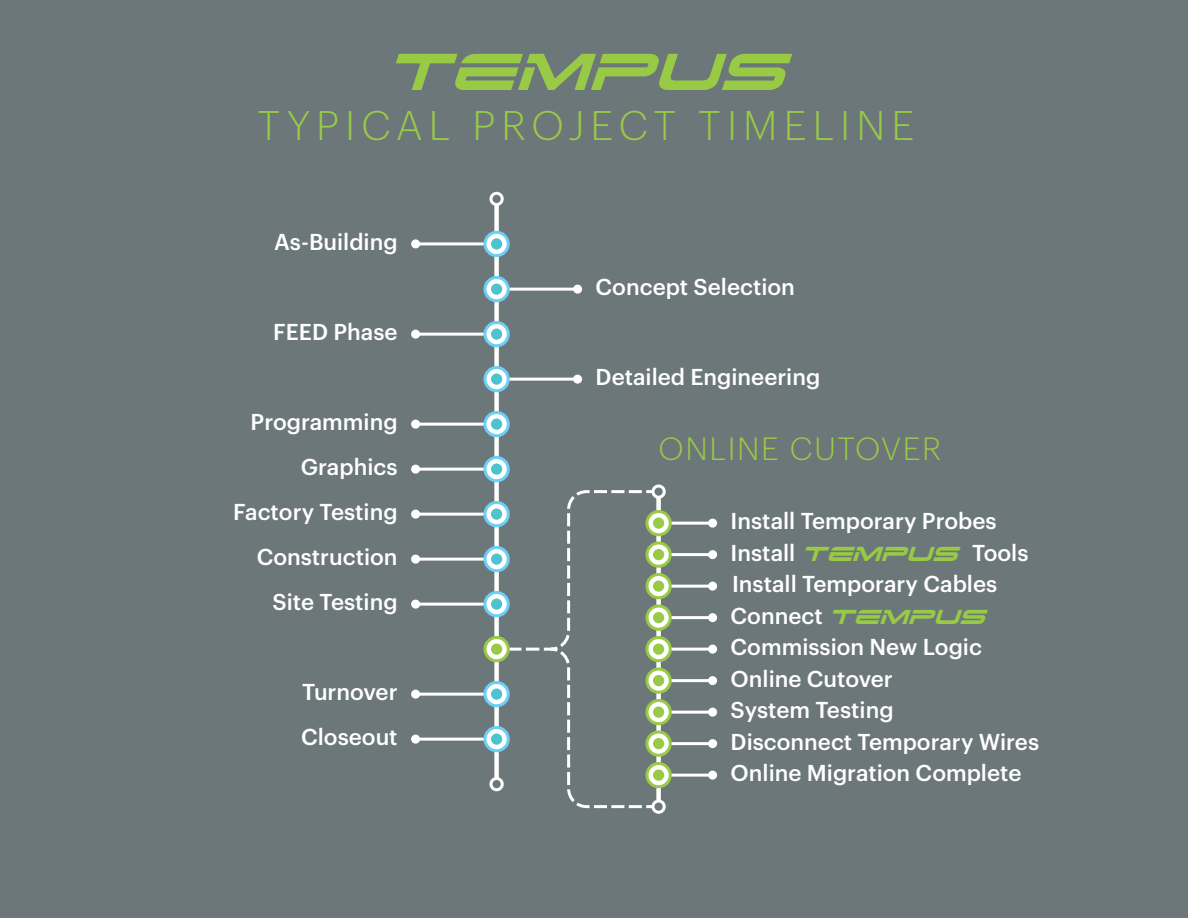
<style>
.page{position:relative;width:1188px;height:918px;background:#6c777a}
.page>*{position:absolute;margin:0;border:0;box-sizing:border-box;transform-origin:0 0}
.t1{font:300 40.5px "Graphik";letter-spacing:.15em;color:#98ca45}
.t2{font:300 31.5px "Graphik";letter-spacing:.05em;color:#98ca45}
.t3{font:500 22.5px/31.5px "Graphik";color:#fff}
.s1{font-family:"Dodger";font-weight:400;font-style:italic;font-size:27px;color:#98ca45}
</style>
<div class="page">
<div style="left:489px;top:192px;width:15px;height:14px;border:3px solid #fff;border-radius:50%"></div>
<div style="left:494px;top:205px;width:5px;height:573px;background:#fff"></div>
<hr style="left:416px;top:423px;width:81px;height:3px;background:#fff">
<div style="left:411px;top:420px;width:9px;height:9px;background:#fff;border-radius:50%"></div>
<hr style="left:416px;top:513px;width:81px;height:3px;background:#fff">
<div style="left:411px;top:510px;width:9px;height:9px;background:#fff;border-radius:50%"></div>
<hr style="left:416px;top:558px;width:81px;height:3px;background:#fff">
<div style="left:411px;top:555px;width:9px;height:9px;background:#fff;border-radius:50%"></div>
<hr style="left:416px;top:603px;width:81px;height:3px;background:#fff">
<div style="left:411px;top:600px;width:9px;height:9px;background:#fff;border-radius:50%"></div>
<hr style="left:416px;top:693px;width:81px;height:3px;background:#fff">
<div style="left:411px;top:690px;width:9px;height:9px;background:#fff;border-radius:50%"></div>
<hr style="left:416px;top:738px;width:81px;height:3px;background:#fff">
<div style="left:411px;top:735px;width:9px;height:9px;background:#fff;border-radius:50%"></div>
<hr style="left:416px;top:242px;width:81px;height:3px;background:#fff">
<div style="left:411px;top:239px;width:9px;height:9px;background:#fff;border-radius:50%"></div>
<hr style="left:497px;top:288px;width:81px;height:3px;background:#fff">
<div style="left:573px;top:285px;width:9px;height:9px;background:#fff;border-radius:50%"></div>
<hr style="left:497px;top:378px;width:81px;height:3px;background:#fff">
<div style="left:573px;top:375px;width:9px;height:9px;background:#fff;border-radius:50%"></div>
<hr style="left:416px;top:333px;width:81px;height:3px;background:#fff">
<div style="left:411px;top:330px;width:9px;height:9px;background:#fff;border-radius:50%"></div>
<hr style="left:416px;top:468px;width:81px;height:3px;background:#fff">
<div style="left:411px;top:465px;width:9px;height:9px;background:#fff;border-radius:50%"></div>
<div style="left:483px;top:231px;width:27px;height:26px;border:6px solid #6bcff6;border-radius:50%"></div>
<svg style="left:486px;top:234px;width:21px;height:20px"></svg>
<div style="left:483px;top:276px;width:27px;height:26px;border:6px solid #6bcff6;border-radius:50%"></div>
<svg style="left:486px;top:279px;width:21px;height:20px"></svg>
<div style="left:483px;top:321px;width:27px;height:26px;border:6px solid #6bcff6;border-radius:50%"></div>
<svg style="left:486px;top:324px;width:21px;height:20px"></svg>
<div style="left:483px;top:411px;width:27px;height:26px;border:6px solid #6bcff6;border-radius:50%"></div>
<svg style="left:486px;top:414px;width:21px;height:20px"></svg>
<div style="left:483px;top:456px;width:27px;height:26px;border:6px solid #6bcff6;border-radius:50%"></div>
<svg style="left:486px;top:459px;width:21px;height:20px"></svg>
<div style="left:483px;top:501px;width:27px;height:26px;border:6px solid #6bcff6;border-radius:50%"></div>
<div style="left:483px;top:546px;width:27px;height:26px;border:6px solid #6bcff6;border-radius:50%"></div>
<div style="left:483px;top:591px;width:27px;height:26px;border:6px solid #6bcff6;border-radius:50%"></div>
<div style="left:483px;top:681px;width:27px;height:26px;border:6px solid #6bcff6;border-radius:50%"></div>
<div style="left:483px;top:366px;width:27px;height:26px;border:6px solid #6bcff6;border-radius:50%"></div>
<svg style="left:486px;top:369px;width:21px;height:20px"></svg>
<div style="left:483px;top:726px;width:27px;height:26px;border:6px solid #6bcff6;border-radius:50%"></div>
<div style="left:651px;top:484px;width:15px;height:15px;border:3px solid #fff;border-radius:50%"></div>
<div style="left:651px;top:800px;width:15px;height:14px;border:3px solid #fff;border-radius:50%"></div>
<hr style="left:659px;top:522px;width:54px;height:3px;background:#fff">
<div style="left:708px;top:519px;width:9px;height:9px;background:#fff;border-radius:50%"></div>
<div style="left:645px;top:510px;width:27px;height:26px;border:6px solid #98ca45;border-radius:50%"></div>
<hr style="left:659px;top:553px;width:54px;height:3px;background:#fff">
<div style="left:708px;top:550px;width:9px;height:9px;background:#fff;border-radius:50%"></div>
<div style="left:645px;top:542px;width:27px;height:26px;border:6px solid #98ca45;border-radius:50%"></div>
<hr style="left:659px;top:585px;width:54px;height:3px;background:#fff">
<div style="left:708px;top:582px;width:9px;height:9px;background:#fff;border-radius:50%"></div>
<div style="left:645px;top:573px;width:27px;height:26px;border:6px solid #98ca45;border-radius:50%"></div>
<hr style="left:659px;top:616px;width:54px;height:3px;background:#fff">
<div style="left:708px;top:613px;width:9px;height:9px;background:#fff;border-radius:50%"></div>
<div style="left:645px;top:604px;width:27px;height:27px;border:6px solid #98ca45;border-radius:50%"></div>
<hr style="left:659px;top:648px;width:54px;height:3px;background:#fff">
<div style="left:708px;top:645px;width:9px;height:9px;background:#fff;border-radius:50%"></div>
<div style="left:645px;top:636px;width:27px;height:26px;border:6px solid #98ca45;border-radius:50%"></div>
<hr style="left:659px;top:679px;width:54px;height:3px;background:#fff">
<div style="left:708px;top:676px;width:9px;height:9px;background:#fff;border-radius:50%"></div>
<div style="left:645px;top:668px;width:27px;height:26px;border:6px solid #98ca45;border-radius:50%"></div>
<hr style="left:659px;top:711px;width:54px;height:3px;background:#fff">
<div style="left:708px;top:708px;width:9px;height:9px;background:#fff;border-radius:50%"></div>
<div style="left:645px;top:699px;width:27px;height:26px;border:6px solid #98ca45;border-radius:50%"></div>
<hr style="left:659px;top:742px;width:54px;height:3px;background:#fff">
<div style="left:708px;top:739px;width:9px;height:9px;background:#fff;border-radius:50%"></div>
<div style="left:645px;top:730px;width:27px;height:27px;border:6px solid #98ca45;border-radius:50%"></div>
<hr style="left:659px;top:774px;width:54px;height:3px;background:#fff">
<div style="left:708px;top:771px;width:9px;height:9px;background:#fff;border-radius:50%"></div>
<div style="left:645px;top:762px;width:27px;height:26px;border:6px solid #98ca45;border-radius:50%"></div>
<div style="left:483px;top:636px;width:27px;height:26px;border:6px solid #98ca45;border-radius:50%"></div>
<svg style="left:486px;top:489px;width:183px;height:321px"></svg>
<svg style="left:396px;top:54px;width:396px;height:36px"></svg>
<h1 class="t1" style="left:258px;top:95px;width:658px">TYPICAL PROJECT TIMELINE</h1>
<p class="t3" style="left:274px;top:224px;width:125px">As-Building</p>
<p class="t3" style="left:273px;top:314px;width:126px">FEED Phase</p>
<p class="t3" style="left:233px;top:398px;width:166px;line-height:45px;text-align:right">Programming<br>Graphics<br>Factory Testing<br>Construction<br>Site Testing</p>
<p class="t3" style="left:301px;top:668px;width:98px;line-height:45px">Turnover<br>Closeout</p>
<p class="t3" style="left:596px;top:269px;width:201px">Concept Selection</p>
<p class="t3" style="left:596px;top:359px;width:226px">Detailed Engineering</p>
<h2 class="t2" style="left:659px;top:426px;width:284px">ONLINE CUTOVER</h2>
<p class="t3" style="left:731px;top:503px;width:310px">Install Temporary Probes<br>Install <span class="s1">TempuS</span> Tools<br>Install Temporary Cables<br>Connect <span class="s1">TempuS<br></span>Commission New Logic<br>Online Cutover<br>System Testing<br>Disconnect Temporary Wires<br>Online Migration Complete</p>
</div>
